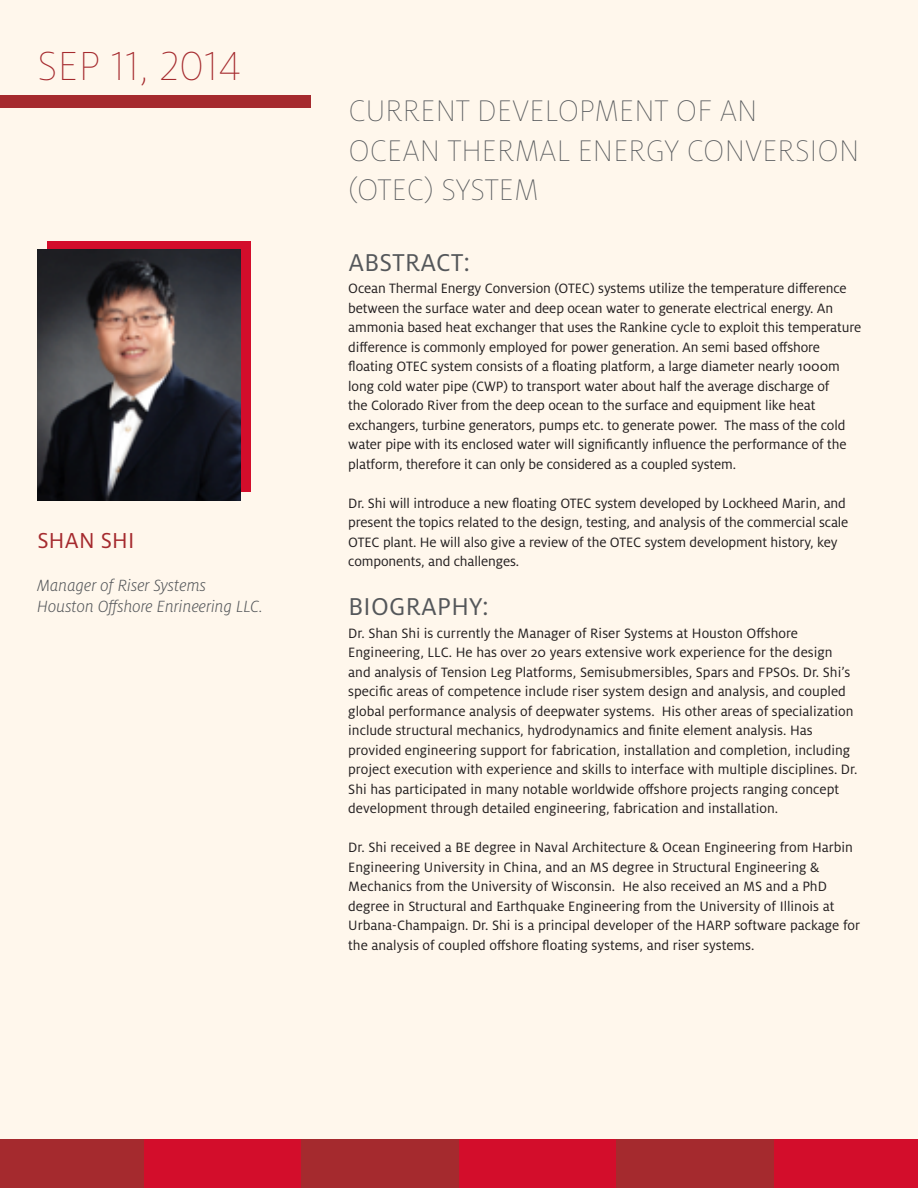
<style>
.page{position:relative;width:918px;height:1188px;background:#fff7ec}
.page>*{position:absolute;margin:0;border:0;box-sizing:border-box;transform-origin:0 0}
.t1{font:100 45px "Milo OT";color:#a52a2e}
.t2{font:100 33px/39.6px "Milo OT";letter-spacing:.005em;color:#54575a}
.t3{font:27px "Milo OT";letter-spacing:.01em;color:#54575a}
.t4{font:24px "Milo OT";letter-spacing:.01em;color:#a52a2e}
.t5{font:italic 300 18px "Milo OT";color:#54575a}
.t6{font:15px/19.5px "Milo OT";color:#231f20}
</style>
<div class="page">
<div style="left:0;top:95px;width:310px;height:13px;background:#a52a2e"></div>
<div style="left:47px;top:241px;width:203px;height:250px;background:#d30d2b"></div>
<img style="left:37px;top:249px;width:204px;height:251px">
<div style="left:0;top:1139px;width:144px;height:49px;background:#a52a2e"></div>
<div style="left:144px;top:1139px;width:157px;height:49px;background:#d30d2b"></div>
<div style="left:302px;top:1139px;width:157px;height:49px;background:#a52a2e"></div>
<div style="left:459px;top:1139px;width:157px;height:49px;background:#d30d2b"></div>
<div style="left:616px;top:1139px;width:158px;height:49px;background:#a52a2e"></div>
<div style="left:774px;top:1139px;width:144px;height:49px;background:#d30d2b"></div>
<p class="t1" style="left:37px;top:42px;width:206px">SEP 11, 2014</p>
<p class="t4" style="left:37px;top:527px;width:99px">SHAN SHI</p>
<p class="t5" style="left:37px;top:575px;width:170px">Manager of Riser Systems</p>
<p class="t5" style="left:37px;top:597px;width:227px">Houston Offshore Enrineering LLC.</p>
<p class="t2" style="left:348px;top:92px;width:411px">CURRENT DEVELOPMENT OF AN</p>
<p class="t2" style="left:348px;top:131px;width:512px">OCEAN THERMAL ENERGY CONVERSION (OTEC) SYSTEM</p>
<p class="t3" style="left:348px;top:248px;width:123px">ABSTRACT:</p>
<p class="t6" style="left:348px;top:279px;width:514px">Ocean Thermal Energy Conversion (OTEC) systems utilize the temperature difference between the surface water and deep ocean water to generate electrical energy. An ammonia based heat exchanger that uses the Rankine cycle to exploit this temperature difference is commonly employed for power generation. An semi based offshore floating OTEC system consists of a floating platform, a large diameter nearly 1000m long cold water pipe (CWP) to transport water about half the average discharge of<br>the Colorado River from the deep ocean to the surface and equipment like heat exchangers, turbine generators, pumps etc. to generate power. The mass of the cold water pipe with its enclosed water will significantly influence the performance of the platform, therefore it can only be considered as a coupled system.</p>
<p class="t6" style="left:348px;top:494px;width:502px">Dr. Shi will introduce a new floating OTEC system developed by Lockheed Marin, and present the topics related to the design, testing, and analysis of the commercial scale OTEC plant. He will also give a review of the OTEC system development history, key components, and challenges.</p>
<p class="t3" style="left:348px;top:592px;width:142px">BIOGRAPHY:</p>
<p class="t6" style="left:348px;top:623px;width:511px">Dr. Shan Shi is currently the Manager of Riser Systems at Houston Offshore Engineering, LLC. He has over 20 years extensive work experience for the design and analysis of Tension Leg Platforms, Semisubmersibles, Spars and FPSOs. Dr. Shi’s specific areas of competence include riser system design and analysis, and coupled global performance analysis of deepwater systems. His other areas of specialization include structural mechanics, hydrodynamics and finite element analysis. Has provided engineering support for fabrication, installation and completion, including project execution with experience and skills to interface with multiple disciplines. Dr.<br>Shi has participated in many notable worldwide offshore projects ranging concept development through detailed engineering, fabrication and installation.</p>
<p class="t6" style="left:348px;top:838px;width:513px">Dr. Shi received a BE degree in Naval Architecture &amp; Ocean Engineering from Harbin Engineering University in China, and an MS degree in Structural Engineering &amp; Mechanics from the University of Wisconsin. He also received an MS and a PhD degree in Structural and Earthquake Engineering from the University of Illinois at Urbana-Champaign. Dr. Shi is a principal developer of the HARP software package for the analysis of coupled offshore floating systems, and riser systems.</p>
</div>
